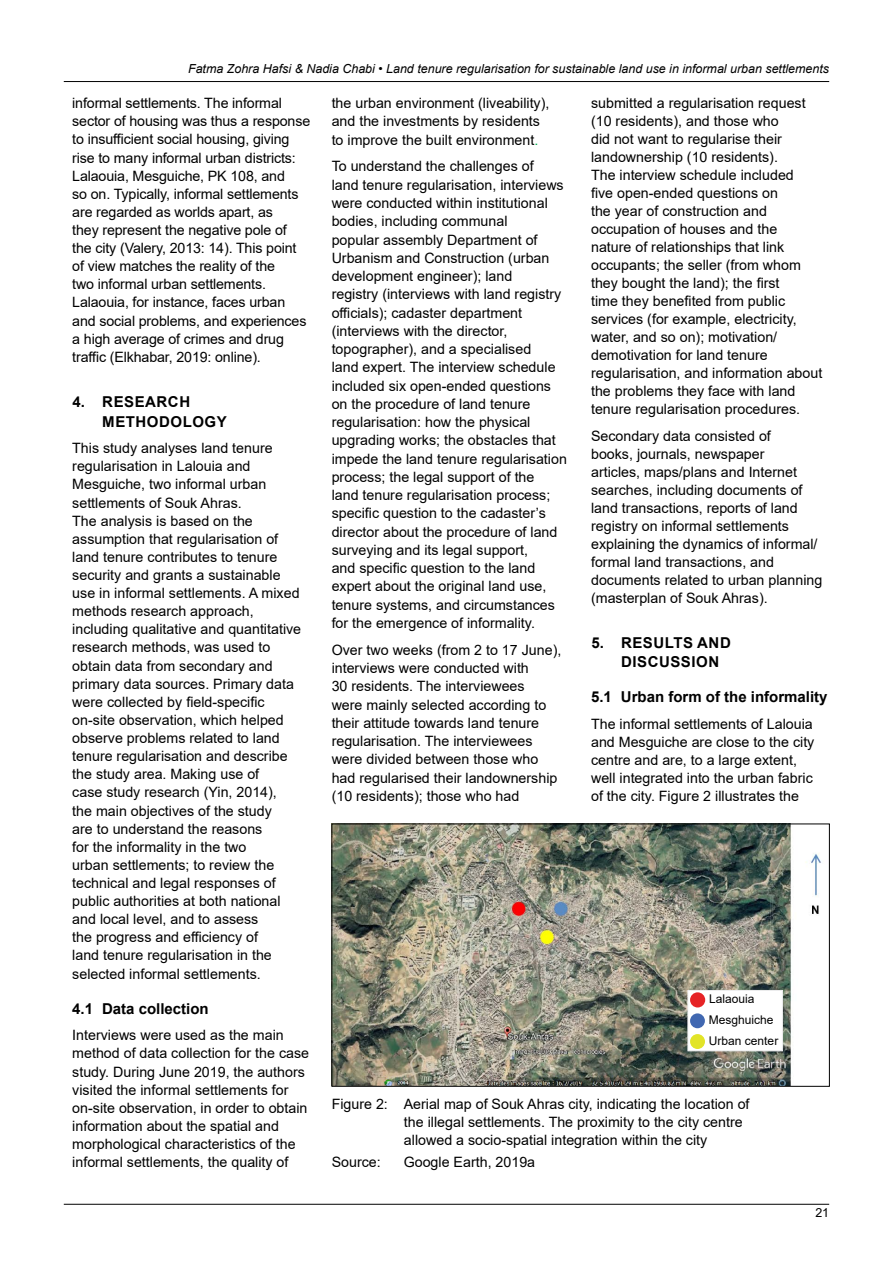
<style>
.page{position:relative;width:893px;height:1263px;background:#fff}
.page>*{position:absolute;margin:0;border:0;box-sizing:border-box;transform-origin:0 0}
.Heading_2{font:700 15px "Arial";color:#000}
.Heading_2-2{font:700 15px/19.6px "Arial";letter-spacing:.02em;color:#000}
.Body{font:14.25px/18.1px "Arial";color:#000}
.Fig_caption{font:14.25px/18px "Arial";color:#000}
.Fig_source{font:14.25px "Arial";color:#000}
.t1{font:italic 12.45px "Arial";color:#000}
.t2{font:12.45px "Arial";color:#000}
.t3{font:12px/20.7px "Arial";color:#000}
.s1{color:#00b050}
</style>
<div class="page">
<hr style="left:64px;top:81px;width:765px;height:1px;background:#000">
<hr style="left:64px;top:1204px;width:765px;height:1px;background:#000">
<img style="left:334px;top:826px;width:488px;height:258px">
<div style="left:332px;top:824px;width:498px;height:262px;border:1px solid #000"></div>
<div style="left:688px;top:990px;width:95px;height:61px;background:#fff;border:1px solid #efeff0"></div>
<div style="left:690px;top:992px;width:15px;height:15px;background:#e62326;border-radius:50%"></div>
<div style="left:690px;top:1013px;width:15px;height:15px;background:#4168b1;border-radius:50%"></div>
<div style="left:690px;top:1034px;width:15px;height:15px;background:#e2e428;border-radius:50%"></div>
<p class="t1" style="left:188px;top:60px;width:642px">Fatma Zohra Hafsi &amp; Nadia Chabi • Land tenure regularisation for sustainable land use in informal urban settlements</p>
<p class="Body" style="left:72px;top:94px;width:240px">informal settlements. The informal sector of housing was thus a response to insufficient social housing, giving rise to many informal urban districts:<br>Lalaouia, Mesguiche, PK 108, and<br>so on. Typically, informal settlements are regarded as worlds apart, as<br>they represent the negative pole of<br>the city (Valery, 2013: 14). This point of view matches the reality of the<br>two informal urban settlements.<br>Lalaouia, for instance, faces urban and social problems, and experiences a high average of crimes and drug traffic (Elkhabar, 2019: online).</p>
<p class="Heading_2-2" style="left:102px;top:392px;width:126px;text-indent:-30px">4. RESEARCH<br>METHODOLOGY</p>
<p class="Body" style="left:72px;top:439px;width:230px">This study analyses land tenure regularisation in Lalouia and<br>Mesguiche, two informal urban settlements of Souk Ahras.<br>The analysis is based on the assumption that regularisation of land tenure contributes to tenure security and grants a sustainable use in informal settlements. A mixed methods research approach, including qualitative and quantitative research methods, was used to obtain data from secondary and primary data sources. Primary data were collected by field-specific on-site observation, which helped observe problems related to land tenure regularisation and describe the study area. Making use of<br>case study research (Yin, 2014),<br>the main objectives of the study<br>are to understand the reasons<br>for the informality in the two<br>urban settlements; to review the technical and legal responses of public authorities at both national and local level, and to assess<br>the progress and efficiency of<br>land tenure regularisation in the selected informal settlements.</p>
<p class="Heading_2" style="left:72px;top:998px;width:138px">4.1 Data collection</p>
<p class="Body" style="left:72px;top:1026px;width:238px">Interviews were used as the main method of data collection for the case study. During June 2019, the authors visited the informal settlements for on-site observation, in order to obtain information about the spatial and morphological characteristics of the informal settlements, the quality of</p>
<p class="Body" style="left:332px;top:94px;width:219px">the urban environment (liveability), and the investments by residents to improve the built environment<span class="s1">.</span></p>
<p class="Body" style="left:332px;top:157px;width:237px">To understand the challenges of<br>land tenure regularisation, interviews were conducted within institutional bodies, including communal<br>popular assembly Department of Urbanism and Construction (urban development engineer); land<br>registry (interviews with land registry officials); cadaster department (interviews with the director, topographer), and a specialised<br>land expert. The interview schedule included six open-ended questions on the procedure of land tenure regularisation: how the physical upgrading works; the obstacles that impede the land tenure regularisation process; the legal support of the<br>land tenure regularisation process; specific question to the cadaster’s director about the procedure of land surveying and its legal support,<br>and specific question to the land expert about the original land use, tenure systems, and circumstances for the emergence of informality.</p>
<p class="Body" style="left:332px;top:640px;width:231px">Over two weeks (from 2 to 17 June), interviews were conducted with<br>30 residents. The interviewees<br>were mainly selected according to their attitude towards land tenure regularisation. The interviewees were divided between those who had regularised their landownership (10 residents); those who had</p>
<p class="Body" style="left:591px;top:94px;width:233px">submitted a regularisation request (10 residents), and those who<br>did not want to regularise their landownership (10 residents).<br>The interview schedule included<br>five open-ended questions on<br>the year of construction and occupation of houses and the<br>nature of relationships that link occupants; the seller (from whom they bought the land); the first<br>time they benefited from public services (for example, electricity, water, and so on); motivation/ demotivation for land tenure regularisation, and information about the problems they face with land tenure regularisation procedures.</p>
<p class="Body" style="left:591px;top:427px;width:233px">Secondary data consisted of<br>books, journals, newspaper<br>articles, maps/plans and Internet searches, including documents of land transactions, reports of land registry on informal settlements explaining the dynamics of informal/ formal land transactions, and documents related to urban planning (masterplan of Souk Ahras).</p>
<p class="Heading_2-2" style="left:621px;top:633px;width:111px;text-indent:-30px">5. RESULTS AND<br>DISCUSSION</p>
<p class="Heading_2" style="left:591px;top:686px;width:238px">5.1 Urban form of the informality</p>
<p class="Body" style="left:591px;top:715px;width:225px">The informal settlements of Lalouia and Mesguiche are close to the city centre and are, to a large extent, well integrated into the urban fabric of the city. Figure 2 illustrates the</p>
<p class="t3" style="left:709px;top:988px;width:71px">Lalaouia<br>Mesghuiche<br>Urban center</p>
<p class="Fig_caption" style="left:404px;top:1095px;width:347px;text-indent:-72px">Figure 2: Aerial map of Souk Ahras city, indicating the location of the illegal settlements. The proximity to the city centre allowed a socio-spatial integration within the city</p>
<p class="Fig_source" style="left:332px;top:1152px;width:51px">Source:</p>
<p class="Fig_source" style="left:404px;top:1152px;width:133px">Google Earth, 2019a</p>
<p class="t2" style="left:815px;top:1204px;width:15px">21</p>
</div>
